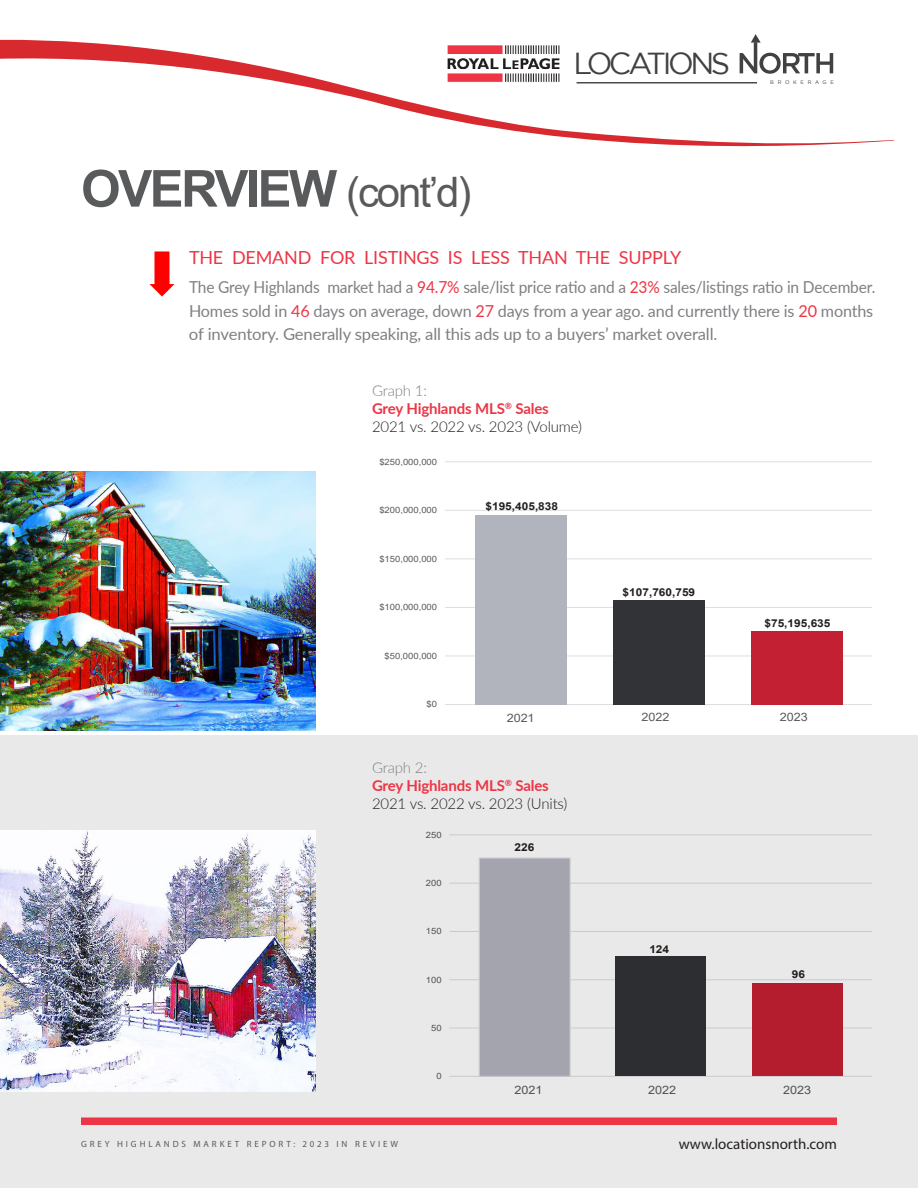
<style>
.page{position:relative;width:918px;height:1188px;background:#fff}
.page>*{position:absolute;margin:0;border:0;box-sizing:border-box;transform-origin:0 0}
.t1{font:700 51px "Arial";letter-spacing:-.05em;color:#595a5c}
.t2{font:30.3px "Gotham";letter-spacing:-.115em;color:#414141}
.t3{font:18px "Lato";letter-spacing:-.01em;color:#ed3545}
.t4{font:16.5px/23.4px "Lato";letter-spacing:-.01em;color:#807f84;scale:.94 1}
.t5{font:700 15px/18px "Lato";letter-spacing:-.01em;color:#ed3545}
.t6{font:300 15px "Lato";letter-spacing:-.01em;color:#231f20}
.t7{font:15px "Myriad Pro";color:#231f20}
.t8{font:11.55px "Arial";color:#585959;scale:1.09 1}
.t9{font:700 10.95px "Arial";color:#231f20;scale:1.09 1}
.t10{font:9px "Myriad Pro";letter-spacing:.32em;color:#595a5c}
.t11{font:8.7px "Arial";color:#585959;scale:1.09 1}
.t12{font:5.25px "Gotham";letter-spacing:.7em;color:#414141}
.s1{font-weight:400;font-size:42px}
.s2{color:#ed3545}
.s3{font-weight:300;color:#807f84}
</style>
<div class="page">
<div style="left:0;top:735px;width:918px;height:453px;background:#eae9ea"></div>
<svg style="left:150px;top:251px;width:24px;height:46px"></svg>
<div style="left:81px;top:1118px;width:756px;height:7px;background:#ed3545"></div>
<img style="left:0;top:830px;width:316px;height:261px">
<img style="left:1px;top:471px;width:315px;height:259px">
<hr style="left:450px;top:1076px;width:422px;height:1px;background:#dcdddf">
<hr style="left:450px;top:1028px;width:422px;height:1px;background:#dcdddf">
<hr style="left:450px;top:980px;width:422px;height:1px;background:#dcdddf">
<hr style="left:450px;top:931px;width:422px;height:1px;background:#dcdddf">
<hr style="left:450px;top:883px;width:422px;height:1px;background:#dcdddf">
<hr style="left:450px;top:835px;width:422px;height:1px;background:#dcdddf">
<div style="left:479px;top:858px;width:91px;height:218px;background:#a3a4ad"></div>
<div style="left:479px;top:857px;width:92px;height:220px;border:1px solid #dcdddf"></div>
<div style="left:616px;top:957px;width:90px;height:119px;background:#323336"></div>
<div style="left:752px;top:984px;width:91px;height:92px;background:#b31d2e"></div>
<hr style="left:445px;top:704px;width:427px;height:1px;background:#dcdddf">
<hr style="left:445px;top:656px;width:427px;height:1px;background:#dcdddf">
<hr style="left:445px;top:607px;width:427px;height:1px;background:#dcdddf">
<hr style="left:445px;top:559px;width:427px;height:1px;background:#dcdddf">
<hr style="left:445px;top:510px;width:427px;height:1px;background:#dcdddf">
<hr style="left:445px;top:462px;width:427px;height:1px;background:#dcdddf">
<div style="left:475px;top:515px;width:92px;height:190px;background:#b2b4bd"></div>
<div style="left:613px;top:600px;width:92px;height:105px;background:#323336"></div>
<div style="left:751px;top:632px;width:92px;height:73px;background:#c42033"></div>
<svg style="left:0;top:37px;width:894px;height:110px"></svg>
<p class="t1" style="left:81px;top:153px;width:392px">OVERVIEW <span class="s1">(cont’d)</span></p>
<h2 class="t2" style="left:573px;top:46px;width:158px">LOCATIONS</h2>
<p class="t12" style="left:770px;top:80px;width:65px">BROKERAGE</p>
<p class="t3" style="left:189px;top:244px;width:494px">THE DEMAND FOR LISTINGS IS LESS THAN THE SUPPLY</p>
<p class="t4" style="left:189px;top:275px;width:732px">The Grey Highlands market had a <span class="s2">94.7%</span> sale/list price ratio and a <span class="s2">23%</span> sales/listings ratio in December.<br>Homes sold in <span class="s2">46</span> days on average, down <span class="s2">27</span> days from a year ago. and currently there is <span class="s2">20</span> months of inventory. Generally speaking, all this ads up to a buyers’ market overall.</p>
<p class="t5" style="left:372px;top:381px;width:178px"><span class="s3">Graph 1:<br></span>Grey Highlands MLS<sup>®</sup> Sales</p>
<p class="t6" style="left:372px;top:416px;width:212px">2021 vs. 2022 vs. 2023 (Volume)</p>
<p class="t11" style="left:379px;top:455px;width:55px">$250,000,000</p>
<p class="t11" style="left:379px;top:504px;width:55px">$200,000,000</p>
<p class="t11" style="left:379px;top:553px;width:55px">$150,000,000</p>
<p class="t11" style="left:379px;top:601px;width:55px">$100,000,000</p>
<p class="t11" style="left:385px;top:650px;width:50px">$50,000,000</p>
<p class="t11" style="left:427px;top:698px;width:11px">$0</p>
<p class="t9" style="left:485px;top:499px;width:68px">$195,405,838</p>
<p class="t9" style="left:623px;top:584px;width:68px">$107,760,759</p>
<p class="t9" style="left:764px;top:616px;width:62px">$75,195,635</p>
<p class="t8" style="left:507px;top:709px;width:27px">2021</p>
<p class="t8" style="left:642px;top:709px;width:27px">2022</p>
<p class="t8" style="left:780px;top:709px;width:27px">2023</p>
<p class="t5" style="left:372px;top:757px;width:178px"><span class="s3">Graph 2:<br></span>Grey Highlands MLS<sup>®</sup> Sales</p>
<p class="t6" style="left:372px;top:793px;width:197px">2021 vs. 2022 vs. 2023 (Units)</p>
<p class="t10" style="left:81px;top:1139px;width:318px">GREY HIGHLANDS MARKET REPORT: 2023 IN REVIEW</p>
<p class="t11" style="left:426px;top:829px;width:16px">250</p>
<p class="t11" style="left:426px;top:877px;width:16px">200</p>
<p class="t11" style="left:426px;top:925px;width:16px">150</p>
<p class="t11" style="left:426px;top:973px;width:16px">100</p>
<p class="t11" style="left:431px;top:1022px;width:11px">50</p>
<p class="t11" style="left:436px;top:1070px;width:6px">0</p>
<p class="t9" style="left:515px;top:839px;width:20px">226</p>
<p class="t9" style="left:649px;top:941px;width:20px">124</p>
<p class="t9" style="left:792px;top:967px;width:14px">96</p>
<p class="t8" style="left:514px;top:1082px;width:27px">2021</p>
<p class="t8" style="left:648px;top:1082px;width:27px">2022</p>
<p class="t8" style="left:783px;top:1082px;width:27px">2023</p>
<p class="t7" style="left:679px;top:1134px;width:160px">www.locationsnorth.com</p>
</div>
